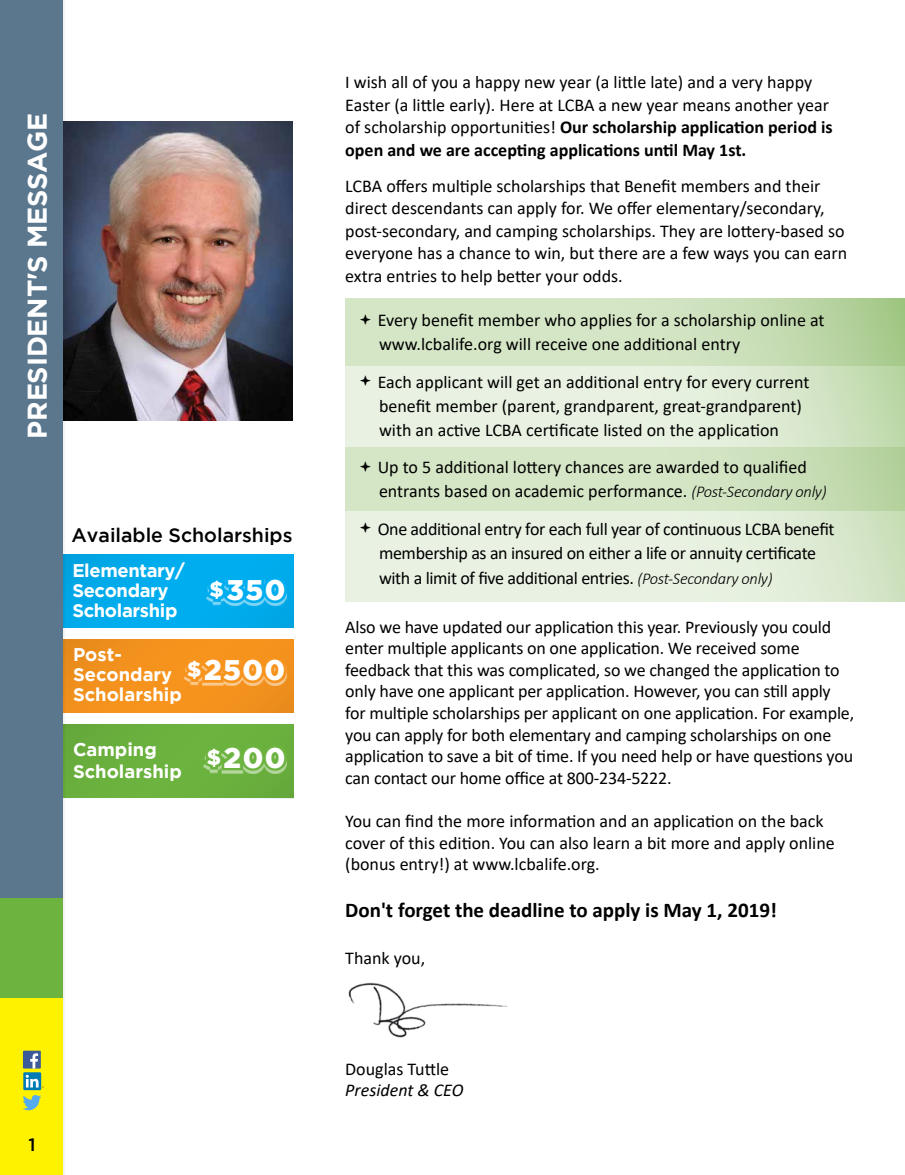
<style>
.page{position:relative;width:905px;height:1175px;background:#fff}
.page>*{position:absolute;margin:0;border:0;box-sizing:border-box;transform-origin:0 0}
.t1{font:900 28.35px "Gotham";letter-spacing:.05em;color:#fff}
.t2{font:700 27px "Gotham";letter-spacing:-.005em;color:#fff}
.t3{font:700 21px "Calibri";color:#000}
.t4{font:500 19.5px "Gotham";color:#000}
.t5{font:700 18.45px/19.8px "Gotham";color:#fff}
.t6{font:700 18.45px/19.8px "Gotham";letter-spacing:-.02em;color:#fff}
.t7{font:18px/21.6px "Calibri";letter-spacing:-.01em;color:#000}
.t8{font:italic 18px "Calibri";color:#000}
.t9{font:500 18px "Gotham";color:#000}
.s1{font-size:21.15px}
.s2{font-weight:700}
.s3{font-weight:300;font-style:italic;font-size:16.5px}
</style>
<div class="page">
<div style="left:53px;top:725px;width:241px;height:73px;background:#6bb13e"></div>
<svg style="left:203px;top:753px;width:84px;height:21px"></svg>
<svg style="left:345px;top:298px;width:559px;height:303px;background:#d9e8cd"></svg>
<img style="left:348px;top:982px;width:160px;height:56px">
<div style="left:62px;top:639px;width:232px;height:73px;background:#f4921d"></div>
<div style="left:62px;top:554px;width:232px;height:73px;background:#00acec"></div>
<svg style="left:206px;top:579px;width:81px;height:27px"></svg>
<svg style="left:183px;top:660px;width:104px;height:26px"></svg>
<div style="left:0;top:0;width:67px;height:1174px;background:#000;opacity:.75"></div>
<div style="left:0;top:0;width:63px;height:898px;background:#5b778e"></div>
<div style="left:0;top:997px;width:63px;height:177px;background:#fff200"></div>
<div style="left:0;top:898px;width:63px;height:99px;background:#6cb33f"></div>
<div style="left:23px;top:1050px;width:18px;height:18px;background:#3d5a98"></div>
<svg style="left:30px;top:1053px;width:8px;height:15px"></svg>
<svg style="left:23px;top:1072px;width:18px;height:18px"></svg>
<svg style="left:26px;top:1074px;width:18px;height:13px"></svg>
<svg style="left:22px;top:1095px;width:19px;height:15px"></svg>
<img style="left:63px;top:121px;width:229px;height:299px">
<svg style="left:360px;top:314px;width:11px;height:11px"></svg>
<svg style="left:360px;top:375px;width:11px;height:11px"></svg>
<svg style="left:360px;top:461px;width:11px;height:11px"></svg>
<svg style="left:360px;top:522px;width:11px;height:11px"></svg>
<h2 class="t2" style="left:22px;top:438px;width:328px;rotate:-90deg">PRESIDENT'S MESSAGE</h2>
<p class="t4" style="left:71px;top:524px;width:222px">Available Scholarships</p>
<p class="t6" style="left:72px;top:560px;width:114px">Elementary/<br>Secondary<br>Scholarship</p>
<h1 class="t1" style="left:210px;top:573px;width:77px"><span class="s1">$</span>350</h1>
<p class="t5" style="left:73px;top:644px;width:110px">Post-<br>Secondary<br>Scholarship</p>
<h1 class="t1" style="left:187px;top:653px;width:99px"><span class="s1">$</span>2500</h1>
<p class="t5" style="left:73px;top:737px;width:110px;line-height:22px">Camping<br>Scholarship</p>
<h1 class="t1" style="left:207px;top:741px;width:80px"><span class="s1">$</span>200</h1>
<p class="t9" style="left:28px;top:1133px;width:9px">1</p>
<p class="t7" style="left:345px;top:71px;width:489px;line-height:22.5px">I wish all of you a happy new year (a little late) and a very happy Easter (a little early). Here at LCBA a new year means another year of scholarship opportunities! <span class="s2">Our scholarship application period is open and we are accepting applications until May 1st.</span></p>
<p class="t7" style="left:345px;top:174px;width:503px;line-height:22.5px">LCBA offers multiple scholarships that Benefit members and their direct descendants can apply for. We offer elementary/secondary, post-secondary, and camping scholarships. They are lottery-based so everyone has a chance to win, but there are a few ways you can earn extra entries to help better your odds.</p>
<p class="t7" style="left:377px;top:308px;width:448px;line-height:24px">Every benefit member who applies for a scholarship online at www.lcbalife.org will receive one additional entry</p>
<p class="t7" style="left:377px;top:369px;width:433px;line-height:24px">Each applicant will get an additional entry for every current benefit member (parent, grandparent, great-grandparent) with an active LCBA certificate listed on the application</p>
<p class="t7" style="left:377px;top:455px;width:450px;line-height:24px">Up to 5 additional lottery chances are awarded to qualified entrants based on academic performance. <span class="s3">(Post-Secondary only)</span></p>
<p class="t7" style="left:377px;top:516px;width:458px;line-height:24.6px">One additional entry for each full year of continuous LCBA benefit membership as an insured on either a life or annuity certificate with a limit of five additional entries. <span class="s3">(Post-Secondary only)</span></p>
<p class="t7" style="left:345px;top:615px;width:510px">Also we have updated our application this year. Previously you could enter multiple applicants on one application. We received some feedback that this was complicated, so we changed the application to only have one applicant per application. However, you can still apply for multiple scholarships per applicant on one application. For example, you can apply for both elementary and camping scholarships on one application to save a bit of time. If you need help or have questions you can contact our home office at 800-234-5222.</p>
<p class="t7" style="left:345px;top:810px;width:491px">You can find the more information and an application on the back cover of this edition. You can also learn a bit more and apply online (bonus entry!) at www.lcbalife.org.</p>
<p class="t3" style="left:345px;top:895px;width:433px">Don't forget the deadline to apply is May 1, 2019!</p>
<p class="t7" style="left:345px;top:946px;width:81px">Thank you,</p>
<p class="t7" style="left:345px;top:1057px;width:105px">Douglas Tuttle</p>
<p class="t8" style="left:345px;top:1077px;width:120px">President &amp; CEO</p>
</div>
